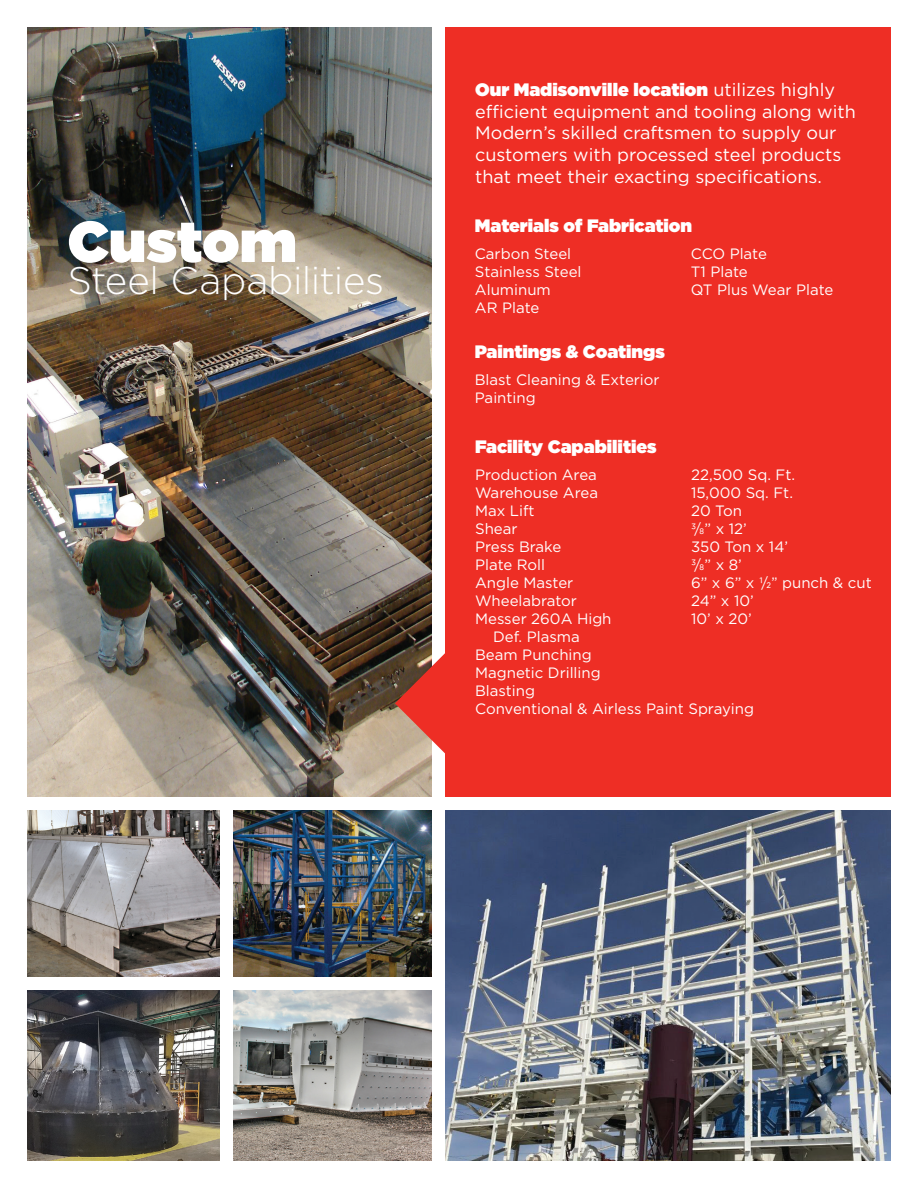
<style>
.page{position:relative;width:918px;height:1188px;background:#fff}
.page>*{position:absolute;margin:0;border:0;box-sizing:border-box;transform-origin:0 0}
.t1{font:900 57.45px "Gotham";color:#fff}
.t2{font:300 38.4px "Gotham";letter-spacing:-.01em;color:#fff}
.t3{font:18px/21.6px "Gotham";color:#fff}
.t4{font:900 18px "Gotham";color:#fff}
.t5{font:15px "Gotham";color:#fff}
.s1{font-weight:900}
.s2{font-family:"Gotham Narrow"}
</style>
<div class="page">
<img style="left:27px;top:27px;width:405px;height:769px">
<img style="left:446px;top:810px;width:445px;height:351px">
<img style="left:233px;top:991px;width:199px;height:170px">
<img style="left:233px;top:810px;width:199px;height:167px">
<img style="left:27px;top:991px;width:192px;height:170px">
<img style="left:27px;top:810px;width:192px;height:167px">
<div style="left:446px;top:27px;width:445px;height:769px;background:#ee2e25"></div>
<svg style="left:395px;top:653px;width:51px;height:101px;background:#c35a4a"></svg>
<p class="t1" style="left:68px;top:200px;width:231px">Custom</p>
<p class="t2" style="left:68px;top:257px;width:318px">Steel Capabilities</p>
<p class="t3" style="left:475px;top:79px;width:382px"><span class="s1">Our Madisonville location</span> utilizes highly efficient equipment and tooling along with Modern’s skilled craftsmen to supply our customers with processed steel products that meet their exacting specifications.</p>
<p class="t4" style="left:475px;top:212px;width:219px">Materials of Fabrication</p>
<p class="t5" style="left:475px;top:244px;width:98px">Carbon Steel</p>
<p class="t5" style="left:475px;top:262px;width:108px">Stainless Steel</p>
<p class="t5" style="left:475px;top:280px;width:77px">Aluminum</p>
<p class="t5" style="left:475px;top:298px;width:66px">AR Plate</p>
<p class="t5" style="left:691px;top:244px;width:78px">CCO Plate</p>
<p class="t5" style="left:691px;top:262px;width:58px">T1 Plate</p>
<p class="t5" style="left:691px;top:280px;width:144px">QT Plus Wear Plate</p>
<p class="t4" style="left:475px;top:339px;width:192px">Paintings &amp; Coatings</p>
<p class="t5" style="left:475px;top:370px;width:186px">Blast Cleaning &amp; Exterior</p>
<p class="t5" style="left:475px;top:388px;width:62px">Painting</p>
<p class="t4" style="left:475px;top:433px;width:183px">Facility Capabilities</p>
<p class="t5" style="left:475px;top:465px;width:123px">Production Area</p>
<p class="t5" style="left:691px;top:465px;width:106px">22,500 Sq. Ft.</p>
<p class="t5" style="left:475px;top:483px;width:125px">Warehouse Area</p>
<p class="t5" style="left:691px;top:483px;width:103px">15,000 Sq. Ft.</p>
<p class="t5" style="left:475px;top:501px;width:61px">Max Lift</p>
<p class="t5" style="left:691px;top:501px;width:52px">20 Ton</p>
<p class="t5" style="left:475px;top:519px;width:44px">Shear</p>
<p class="t5" style="left:691px;top:519px;width:57px"><span class="s2">3/8</span>” x 12’</p>
<p class="t5" style="left:475px;top:537px;width:88px">Press Brake</p>
<p class="t5" style="left:691px;top:537px;width:98px">350 Ton x 14’</p>
<p class="t5" style="left:475px;top:555px;width:72px">Plate Roll</p>
<p class="t5" style="left:691px;top:555px;width:52px"><span class="s2">3/8</span>” x 8’</p>
<p class="t5" style="left:475px;top:573px;width:100px">Angle Master</p>
<p class="t5" style="left:691px;top:573px;width:182px">6” x 6” x <span class="s2">1/2”</span> punch &amp; cut</p>
<p class="t5" style="left:475px;top:591px;width:103px">Wheelabrator</p>
<p class="t5" style="left:691px;top:591px;width:64px">24” x 10’</p>
<p class="t5" style="left:475px;top:609px;width:138px">Messer 260A High</p>
<p class="t5" style="left:691px;top:609px;width:62px">10’ x 20’</p>
<p class="t5" style="left:493px;top:627px;width:88px">Def. Plasma</p>
<p class="t5" style="left:475px;top:645px;width:118px">Beam Punching</p>
<p class="t5" style="left:475px;top:663px;width:127px">Magnetic Drilling</p>
<p class="t5" style="left:475px;top:681px;width:61px">Blasting</p>
<p class="t5" style="left:475px;top:699px;width:280px">Conventional &amp; Airless Paint Spraying</p>
</div>
